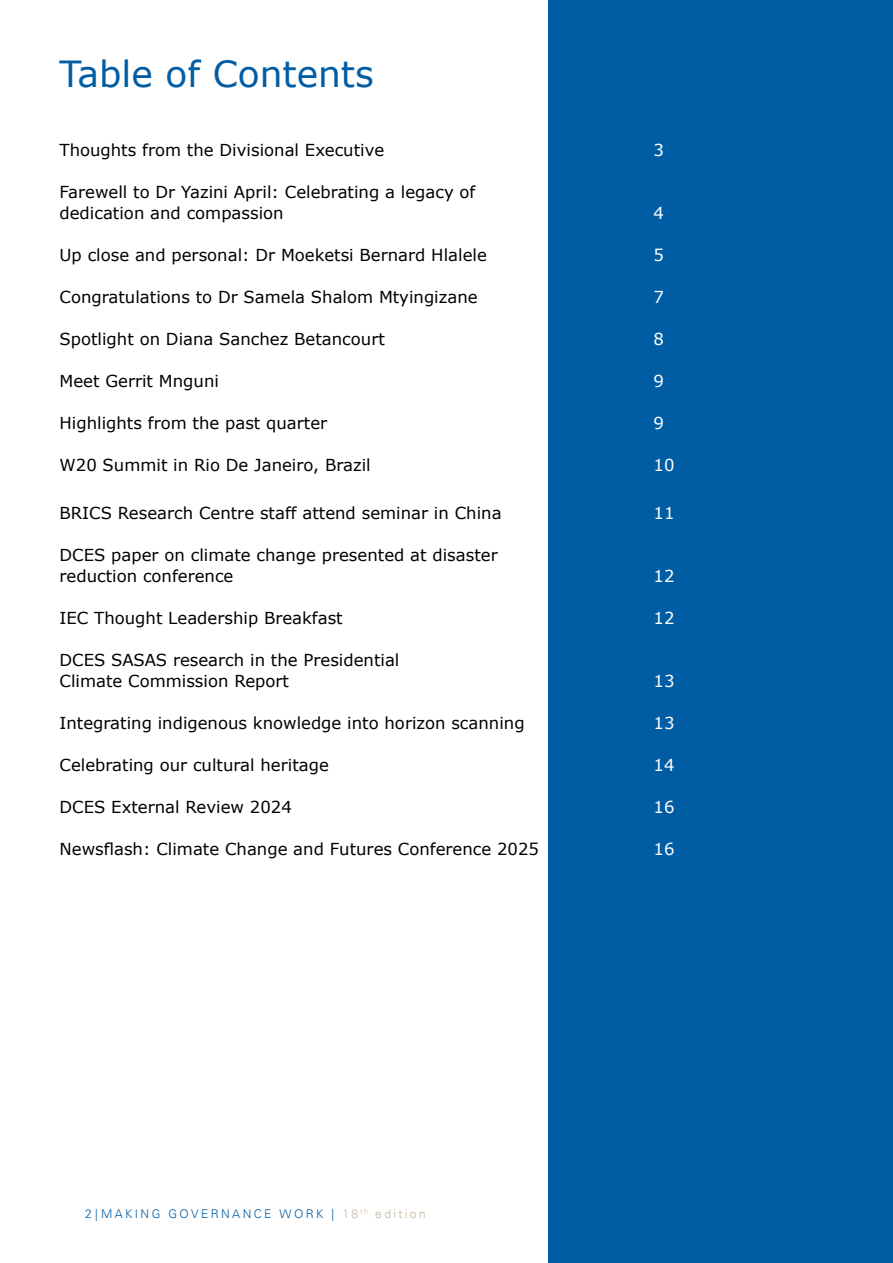
<style>
.page{position:relative;width:893px;height:1263px;background:#fff}
.page>*{position:absolute;margin:0;border:0;box-sizing:border-box;transform-origin:0 0}
.t1{font:36px "Verdana";color:#005da4}
.t2{font:16.5px/21px "Verdana";color:#000}
.t3{font:16.5px "Verdana";color:#fff}
.t4{font:300 12px "Univers";letter-spacing:.2em;color:#005da4}
.s1{color:#c2b59b}
</style>
<div class="page">
<div style="left:549px;top:0;width:344px;height:1263px;background:#005da4"></div>
<h1 class="t1" style="left:60px;top:51px;width:316px">Table of Contents</h1>
<p class="t2" style="left:60px;top:140px;width:326px">Thoughts from the Divisional Executive</p>
<p class="t3" style="left:654px;top:139px;width:12px">3</p>
<p class="t2" style="left:60px;top:182px;width:417px">Farewell to Dr Yazini April: Celebrating a legacy of dedication and compassion</p>
<p class="t3" style="left:654px;top:202px;width:12px">4</p>
<p class="t2" style="left:60px;top:245px;width:429px">Up close and personal: Dr Moeketsi Bernard Hlalele</p>
<p class="t3" style="left:654px;top:244px;width:12px">5</p>
<p class="t2" style="left:60px;top:287px;width:420px">Congratulations to Dr Samela Shalom Mtyingizane</p>
<p class="t3" style="left:654px;top:286px;width:12px">7</p>
<p class="t2" style="left:60px;top:329px;width:327px">Spotlight on Diana Sanchez Betancourt</p>
<p class="t3" style="left:654px;top:328px;width:12px">8</p>
<p class="t2" style="left:60px;top:371px;width:161px">Meet Gerrit Mnguni</p>
<p class="t3" style="left:654px;top:370px;width:12px">9</p>
<p class="t2" style="left:60px;top:413px;width:269px">Highlights from the past quarter</p>
<p class="t3" style="left:654px;top:412px;width:12px">9</p>
<p class="t2" style="left:60px;top:455px;width:313px">W20 Summit in Rio De Janeiro, Brazil</p>
<p class="t3" style="left:654px;top:454px;width:22px">10</p>
<p class="t2" style="left:60px;top:503px;width:444px">BRICS Research Centre staff attend seminar in China</p>
<p class="t3" style="left:654px;top:502px;width:22px">11</p>
<p class="t2" style="left:60px;top:545px;width:440px">DCES paper on climate change presented at disaster reduction conference</p>
<p class="t3" style="left:654px;top:565px;width:22px">12</p>
<p class="t2" style="left:60px;top:608px;width:285px">IEC Thought Leadership Breakfast</p>
<p class="t3" style="left:654px;top:607px;width:22px">12</p>
<p class="t2" style="left:60px;top:650px;width:341px">DCES SASAS research in the Presidential<br>Climate Commission Report</p>
<p class="t3" style="left:654px;top:670px;width:22px">13</p>
<p class="t2" style="left:60px;top:713px;width:467px">Integrating indigenous knowledge into horizon scanning</p>
<p class="t3" style="left:654px;top:712px;width:22px">13</p>
<p class="t2" style="left:60px;top:755px;width:271px">Celebrating our cultural heritage</p>
<p class="t3" style="left:654px;top:754px;width:22px">14</p>
<p class="t2" style="left:60px;top:797px;width:234px">DCES External Review 2024</p>
<p class="t3" style="left:654px;top:796px;width:22px">16</p>
<p class="t2" style="left:60px;top:839px;width:481px">Newsflash: Climate Change and Futures Conference 2025</p>
<p class="t3" style="left:654px;top:838px;width:22px">16</p>
<p class="t4" style="left:85px;top:1207px;width:342px">2 | MAKING GOVERNANCE WORK | <span class="s1">18</span> <sup>th</sup> <span class="s1">edition</span></p>
</div>
